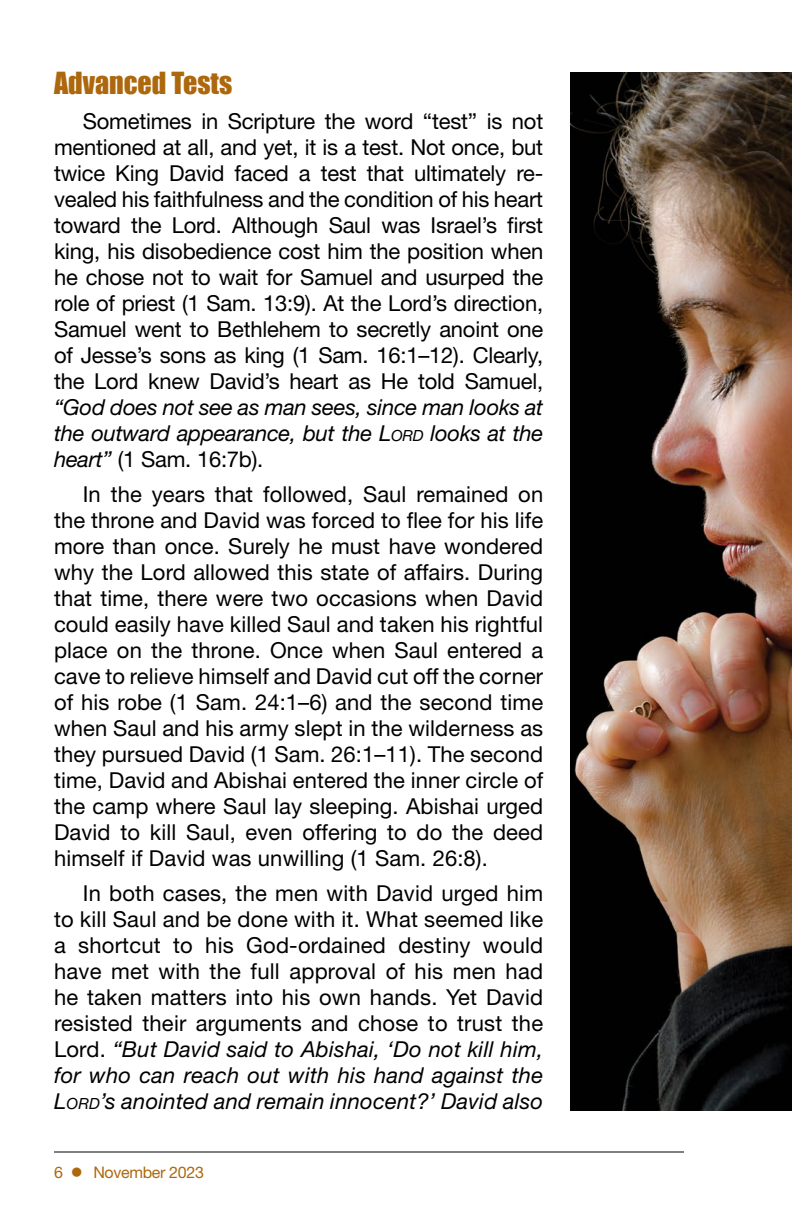
<style>
.page{position:relative;width:792px;height:1224px;background:#fff}
.page>*{position:absolute;margin:0;border:0;box-sizing:border-box;transform-origin:0 0}
.t1{font:28px "Impact";color:#ad680e}
.t2{font:22px/26px "Helvetica Neue LT Std";letter-spacing:.005em;color:#000;text-align:justify}
.t3{font:16px "Helvetica Neue LT Std";letter-spacing:-.02em;color:#ad680e}
.s1{font-style:italic}
.s2{font-style:italic;font-size:15.4px}
</style>
<div class="page">
<hr style="left:54px;top:1152px;width:630px;height:1px;background:#000">
<img style="left:570px;top:72px;width:222px;height:1039px">
<p class="t1" style="left:54px;top:61px;width:180px">Advanced Tests</p>
<p class="t2" style="left:54px;top:108px;width:491px;text-indent:29px">Sometimes in Scripture the word “test” is not mentioned at all, and yet, it is a test. Not once, but twice King David faced a test that ultimately re&shy;vealed his faithfulness and the condition of his heart toward the Lord. Although Saul was Israel’s first king, his disobedience cost him the position when he chose not to wait for Samuel and usurped the role of priest (1 Sam. 13:9). At the Lord’s direction, Samuel went to Bethlehem to secretly anoint one of Jesse’s sons as king (1 Sam. 16:1–12). Clearly, the Lord knew David’s heart as He told Samuel, <span class="s1">“God does not see as man sees, since man looks at the outward appearance, but the</span> <span class="s1">L</span><span class="s2">ORD</span> <span class="s1">looks at the heart”</span> (1 Sam. 16:7b).</p>
<p class="t2" style="left:54px;top:481px;width:491px;text-indent:29px">In the years that followed, Saul remained on the throne and David was forced to flee for his life more than once. Surely he must have wondered why the Lord allowed this state of affairs. During that time, there were two occasions when David could easily have killed Saul and taken his rightful place on the throne. Once when Saul entered a cave to relieve himself and David cut off the corner of his robe (1 Sam. 24:1–6) and the second time when Saul and his army slept in the wilderness as they pursued David (1 Sam. 26:1–11). The second time, David and Abishai entered the inner circle of the camp where Saul lay sleeping. Abishai urged David to kill Saul, even offering to do the deed himself if David was unwilling (1 Sam. 26:8).</p>
<p class="t2" style="left:54px;top:880px;width:491px;text-indent:29px">In both cases, the men with David urged him to kill Saul and be done with it. What seemed like a shortcut to his God-ordained destiny would have met with the full approval of his men had he taken matters into his own hands. Yet David resisted their arguments and chose to trust the Lord. <span class="s1">“But David said to Abishai, ‘Do not kill him, for who can reach out with his hand against the </span><span class="s1">L</span><span class="s2">ORD</span><span class="s1">’s anointed and remain innocent?’ David also</span></p>
<p class="t3" style="left:54px;top:1162px;width:151px">6 ● November 2023</p>
</div>
